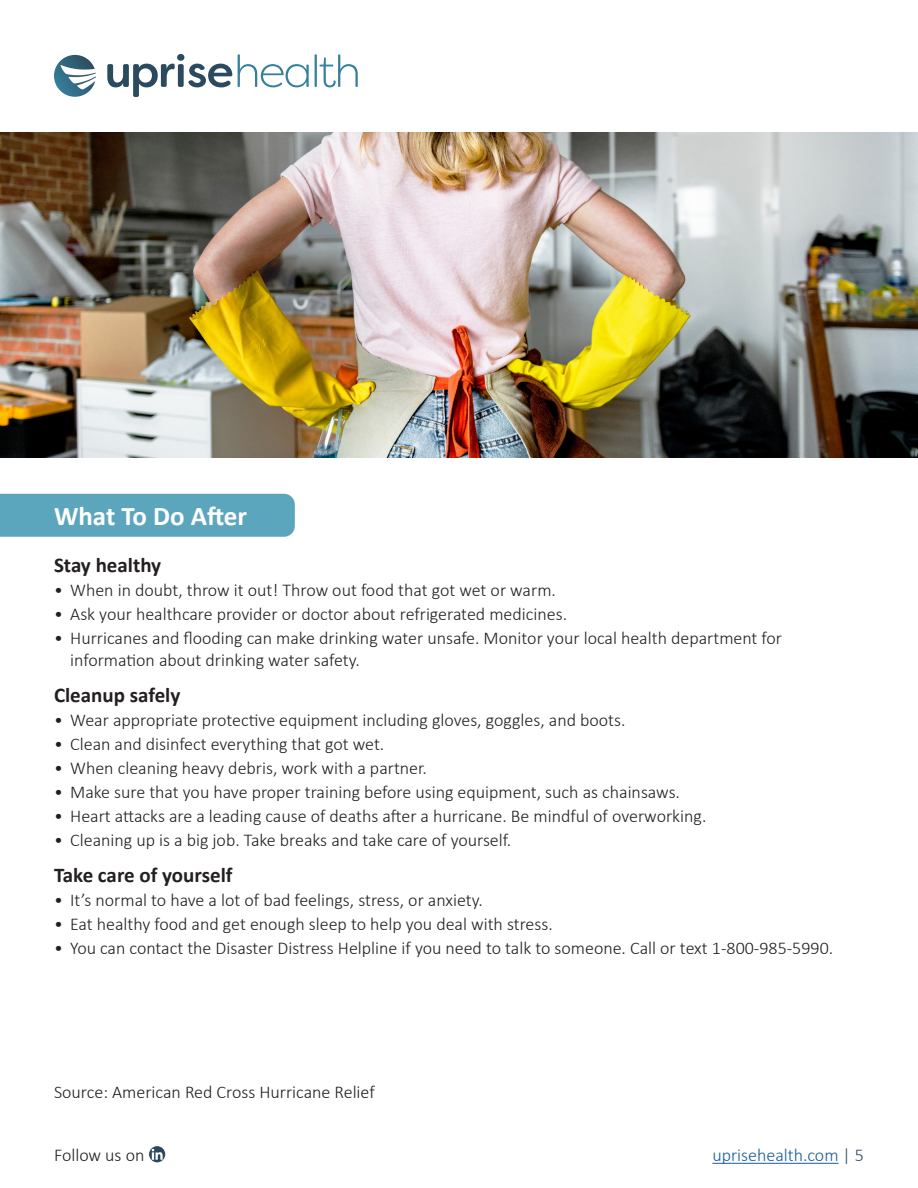
<style>
.page{position:relative;width:918px;height:1188px;background:#fff}
.page>*{position:absolute;margin:0;border:0;box-sizing:border-box;transform-origin:0 0}
.t1{font:700 27px "Calibri";color:#fff}
.t2{font:700 21px "Calibri";color:#231f20}
.t3{font:300 18px "Calibri";color:#231f20}
.t4{font:300 18px "Calibri";color:#175d9e}
.s1{color:#2a495e}
</style>
<div class="page">
<svg style="left:54px;top:55px;width:42px;height:42px"></svg>
<svg style="left:107px;top:54px;width:125px;height:43px"></svg>
<svg style="left:238px;top:54px;width:71px;height:33px"></svg>
<hr style="left:315px;top:54px;width:2px;height:33px;background:#36809b">
<svg style="left:320px;top:54px;width:38px;height:33px"></svg>
<img style="left:0;top:133px;width:918px;height:325px">
<hr style="left:712px;top:1163px;width:127px;height:1px;background:#175d9e">
<svg style="left:149px;top:1146px;width:16px;height:16px"></svg>
<div style="left:0;top:494px;width:295px;height:43px;background:#5ca6bd"></div>
<p class="t1" style="left:54px;top:497px;width:195px">What To Do After</p>
<p class="t2" style="left:54px;top:550px;width:109px">Stay healthy</p>
<p class="t3" style="left:54px;top:579px;width:503px">• When in doubt, throw it out! Throw out food that got wet or warm.</p>
<p class="t3" style="left:54px;top:603px;width:515px">• Ask your healthcare provider or doctor about refrigerated medicines.</p>
<p class="t3" style="left:54px;top:627px;width:730px">• Hurricanes and flooding can make drinking water unsafe. Monitor your local health department for</p>
<p class="t3" style="left:70px;top:648px;width:291px">information about drinking water safety.</p>
<p class="t2" style="left:54px;top:680px;width:128px">Cleanup safely</p>
<p class="t3" style="left:54px;top:708px;width:573px">• Wear appropriate protective equipment including gloves, goggles, and boots.</p>
<p class="t3" style="left:54px;top:732px;width:332px">• Clean and disinfect everything that got wet.</p>
<p class="t3" style="left:54px;top:756px;width:374px">• When cleaning heavy debris, work with a partner.</p>
<p class="t3" style="left:54px;top:780px;width:628px">• Make sure that you have proper training before using equipment, such as chainsaws.</p>
<p class="t3" style="left:54px;top:804px;width:654px">• Heart attacks are a leading cause of deaths after a hurricane. Be mindful of overworking.</p>
<p class="t3" style="left:54px;top:828px;width:459px">• Cleaning up is a big job. Take breaks and take care of yourself.</p>
<p class="t2" style="left:54px;top:860px;width:180px">Take care of yourself</p>
<p class="t3" style="left:54px;top:888px;width:430px">• It’s normal to have a lot of bad feelings, stress, or anxiety.</p>
<p class="t3" style="left:54px;top:912px;width:500px">• Eat healthy food and get enough sleep to help you deal with stress.</p>
<p class="t3" style="left:54px;top:936px;width:781px">• You can contact the Disaster Distress Helpline if you need to talk to someone. Call or text 1-800-985-5990.</p>
<p class="t3" style="left:54px;top:1081px;width:322px">Source: American Red Cross Hurricane Relief</p>
<p class="t3" style="left:54px;top:1144px;width:92px">Follow us on</p>
<p class="t4" style="left:712px;top:1144px;width:153px">uprisehealth.com <span class="s1">| 5</span></p>
</div>
